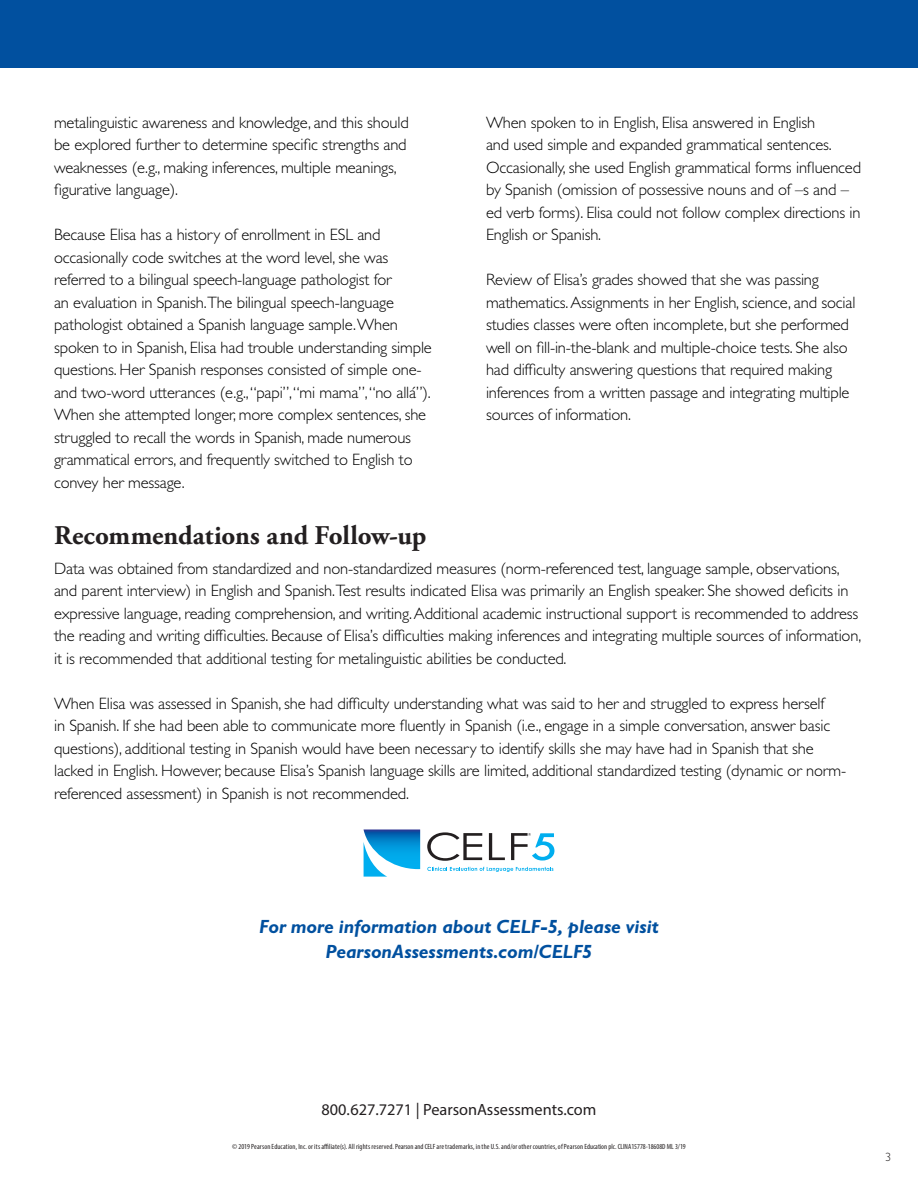
<style>
.page{position:relative;width:918px;height:1188px;background:#fff}
.page>*{position:absolute;margin:0;border:0;box-sizing:border-box;transform-origin:0 0}
.t1{font:700 27px "Adobe Garamond Pro";letter-spacing:-.005em;color:#231f20}
.t2{font:italic 700 19.2px/25.2px "Gill Sans Std";letter-spacing:-.005em;color:#01509f;text-align:center}
.t3{font:300 16.5px/22.5px "Gill Sans Std";letter-spacing:-.01em;color:#000}
.t4{font:16.35px "Myriad Pro";color:#231f20}
.t5{font:300 12px "Gill Sans Std";color:#231f20}
.t6{font:condensed 7.5px "Myriad Pro";letter-spacing:.02em;color:#231f20}
</style>
<div class="page">
<div style="left:0;top:0;width:918px;height:68px;background:#01509f"></div>
<svg style="left:427px;top:867px;width:126px;height:5px"></svg>
<svg style="left:427px;top:832px;width:55px;height:29px"></svg>
<svg style="left:489px;top:833px;width:16px;height:27px"></svg>
<svg style="left:511px;top:833px;width:43px;height:28px"></svg>
<svg style="left:364px;top:869px;width:23px;height:8px"></svg>
<img style="left:364px;top:830px;width:56px;height:39px">
<p class="t3" style="left:54px;top:111px;width:356px">metalinguistic awareness and knowledge, and this should be explored further to determine specific strengths and weaknesses (e.g., making inferences, multiple meanings, figurative language).</p>
<p class="t3" style="left:54px;top:224px;width:379px">Because Elisa has a history of enrollment in ESL and occasionally code switches at the word level, she was referred to a bilingual speech-language pathologist for<br>an evaluation in Spanish.The bilingual speech-language pathologist obtained a Spanish language sample. When spoken to in Spanish, Elisa had trouble understanding simple questions. Her Spanish responses consisted of simple one&shy;and two-word utterances (e.g., “papi”, “mi mama”, “no allá”).<br>When she attempted longer, more complex sentences, she struggled to recall the words in Spanish, made numerous grammatical errors, and frequently switched to English to convey her message.</p>
<p class="t3" style="left:486px;top:111px;width:377px">When spoken to in English, Elisa answered in English<br>and used simple and expanded grammatical sentences.<br>Occasionally, she used English grammatical forms influenced by Spanish (omission of possessive nouns and of –s and – ed verb forms). Elisa could not follow complex directions in English or Spanish.</p>
<p class="t3" style="left:486px;top:269px;width:371px">Review of Elisa’s grades showed that she was passing mathematics. Assignments in her English, science, and social studies classes were often incomplete, but she performed well on fill-in-the-blank and multiple-choice tests. She also had difficulty answering questions that required making inferences from a written passage and integrating multiple sources of information.</p>
<p class="t1" style="left:54px;top:520px;width:374px">Recommendations and Follow-up</p>
<p class="t3" style="left:54px;top:557px;width:809px">Data was obtained from standardized and non-standardized measures (norm-referenced test, language sample, observations, and parent interview) in English and Spanish.Test results indicated Elisa was primarily an English speaker. She showed deficits in expressive language, reading comprehension, and writing. Additional academic instructional support is recommended to address the reading and writing difficulties. Because of Elisa’s difficulties making inferences and integrating multiple sources of information, it is recommended that additional testing for metalinguistic abilities be conducted.</p>
<p class="t3" style="left:54px;top:692px;width:794px">When Elisa was assessed in Spanish, she had difficulty understanding what was said to her and struggled to express herself<br>in Spanish. If she had been able to communicate more fluently in Spanish (i.e., engage in a simple conversation, answer basic questions), additional testing in Spanish would have been necessary to identify skills she may have had in Spanish that she lacked in English. However, because Elisa’s Spanish language skills are limited, additional standardized testing (dynamic or norm&shy;referenced assessment) in Spanish is not recommended.</p>
<p class="t2" style="left:259px;top:914px;width:401px">For more information about CELF-5, please visit<br>PearsonAssessments.com/CELF5</p>
<p class="t4" style="left:322px;top:1100px;width:276px">800.627.7271 | PearsonAssessments.com</p>
<p class="t6" style="left:232px;top:1142px;width:455px">© 2019 Pearson Education, Inc. or its affiliate(s). All rights reserved. Pearson and CELF are trademarks, in the U.S. and/or other countries, of Pearson Education plc. CLINA15778-18608D ML 3/19</p>
<p class="t5" style="left:885px;top:1150px;width:7px">3</p>
</div>
